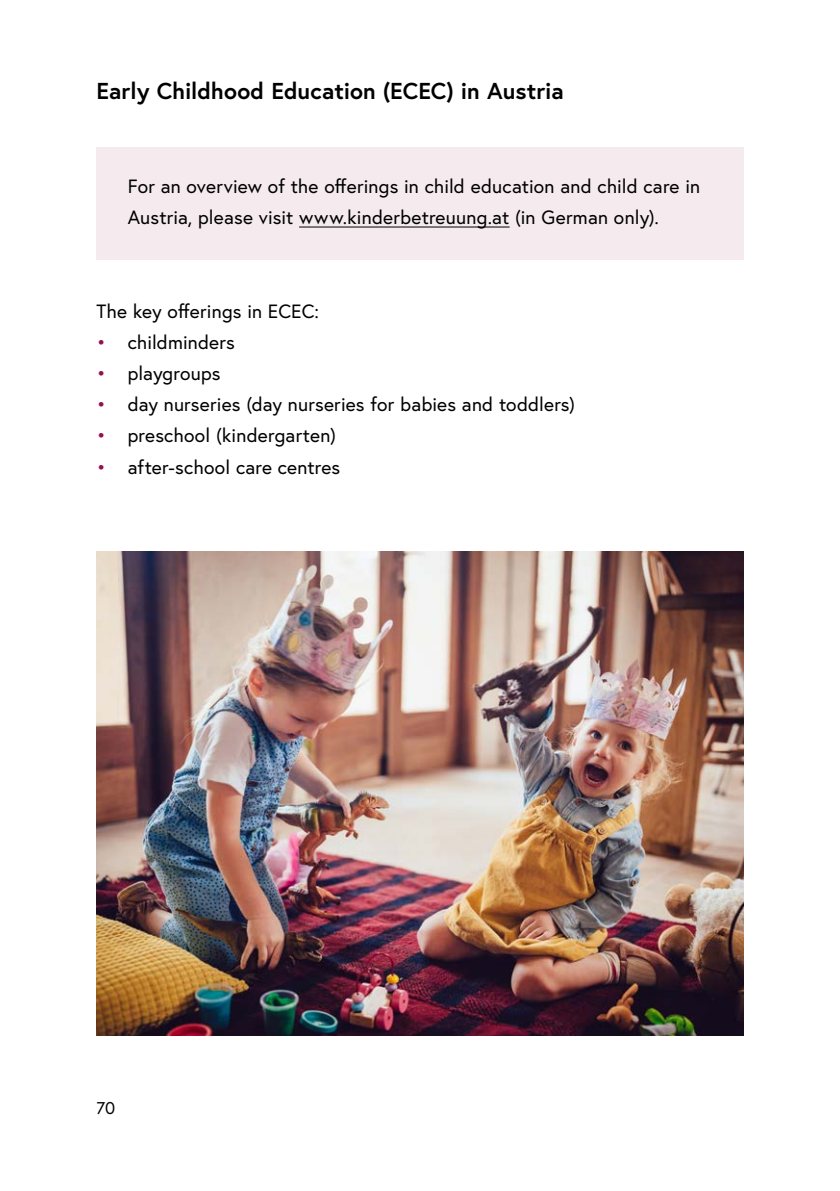
<style>
.page{position:relative;width:840px;height:1191px;background:#fff}
.page>*{position:absolute;margin:0;border:0;box-sizing:border-box;transform-origin:0 0}
.h3_ohne_Num_als_h2{font:700 23px "Europa Austria";color:#000}
.Infobox_p_Infobox{font:19.2px/31.2px "Europa Austria";letter-spacing:.01em;color:#000}
.t1{font:17px "Europa Austria";color:#000}
.s1{color:#950f53}
</style>
<div class="page">
<div style="left:96px;top:147px;width:647px;height:112px;background:#f5ebef"></div>
<hr style="left:299px;top:227px;width:210px;height:1px;background:#000">
<img style="left:96px;top:551px;width:647px;height:484px">
<h2 class="h3_ohne_Num_als_h2" style="left:96px;top:75px;width:468px">Early Childhood Education (ECEC) in Austria</h2>
<p class="Infobox_p_Infobox" style="left:128px;top:170px;width:573px">For an overview of the offerings in child education and child care in<br>Austria, please visit www.kinderbetreuung.at (in German only).</p>
<p class="Infobox_p_Infobox" style="left:96px;top:295px;width:224px">The key offerings in ECEC:</p>
<p class="Infobox_p_Infobox" style="left:96px;top:326px;width:140px"><span class="s1">•</span> childminders</p>
<p class="Infobox_p_Infobox" style="left:96px;top:357px;width:125px"><span class="s1">•</span> playgroups</p>
<p class="Infobox_p_Infobox" style="left:96px;top:388px;width:480px"><span class="s1">•</span> day nurseries (day nurseries for babies and toddlers)</p>
<p class="Infobox_p_Infobox" style="left:96px;top:420px;width:241px"><span class="s1">•</span> preschool (kindergarten)</p>
<p class="Infobox_p_Infobox" style="left:96px;top:451px;width:245px"><span class="s1">•</span> after-school care centres</p>
<p class="t1" style="left:96px;top:1096px;width:20px">70</p>
</div>
